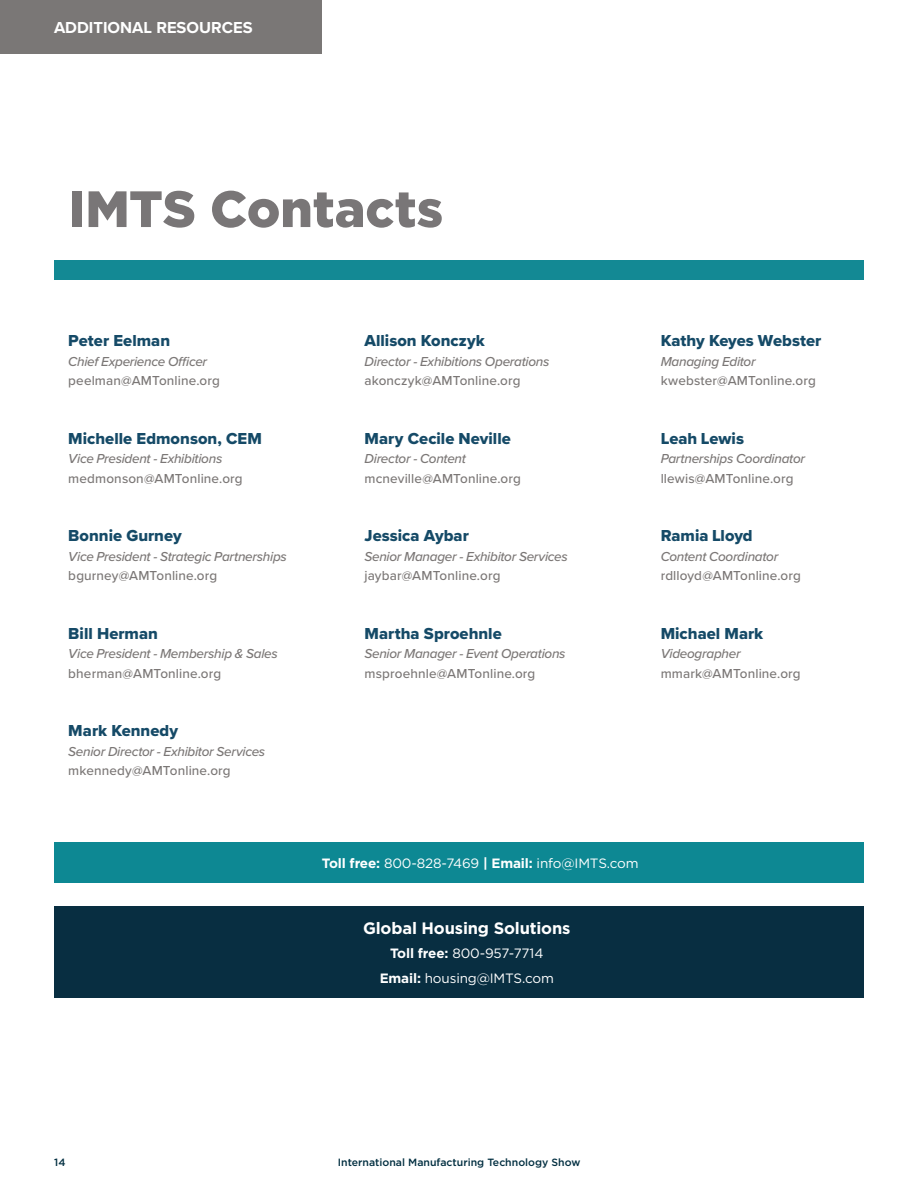
<style>
.page{position:relative;width:918px;height:1188px;background:#fff}
.page>*{position:absolute;margin:0;border:0;box-sizing:border-box;transform-origin:0 0}
.Subhead{font:900 51px "Gotham";color:#797677}
.t1{font:16.5px "Proxima Nova Extrabld";color:#154a67}
.Body{font:700 16.5px "Gotham";letter-spacing:-.01em;color:#fff}
.t2{font:700 16.5px "Proxima Nova";color:#fff}
.t3{font:italic 500 13.5px "Proxima Nova";letter-spacing:-.02em;color:#7b7776}
.t4{font:500 13.5px "Proxima Nova";letter-spacing:.01em;color:#7b7776}
.Body-2{font:13.5px "Gotham";letter-spacing:-.01em;color:#fff}
.t5{font:500 10.5px "Gotham";color:#002e40}
.s1{font-weight:700}
</style>
<div class="page">
<div style="left:54px;top:261px;width:810px;height:19px;background:#138994"></div>
<div style="left:54px;top:842px;width:810px;height:41px;background:#0d8893"></div>
<div style="left:54px;top:906px;width:810px;height:92px;background:#082e41"></div>
<div style="left:0;top:0;width:322px;height:54px;background:#7a7776"></div>
<p class="t2" style="left:54px;top:15px;width:200px">ADDITIONAL RESOURCES</p>
<p class="Subhead" style="left:68px;top:180px;width:376px">IMTS Contacts</p>
<p class="t1" style="left:68px;top:328px;width:103px">Peter Eelman</p>
<p class="t3" style="left:68px;top:351px;width:140px">Chief Experience Officer</p>
<p class="t4" style="left:68px;top:371px;width:153px">peelman@AMTonline.org</p>
<p class="t1" style="left:68px;top:426px;width:195px">Michelle Edmonson, CEM</p>
<p class="t3" style="left:68px;top:449px;width:155px">Vice President - Exhibitions</p>
<p class="t4" style="left:68px;top:468px;width:176px">medmonson@AMTonline.org</p>
<p class="t1" style="left:68px;top:523px;width:115px">Bonnie Gurney</p>
<p class="t3" style="left:68px;top:546px;width:220px">Vice President - Strategic Partnerships</p>
<p class="t4" style="left:68px;top:566px;width:150px">bgurney@AMTonline.org</p>
<p class="t1" style="left:68px;top:621px;width:91px">Bill Herman</p>
<p class="t3" style="left:68px;top:644px;width:211px">Vice President - Membership &amp; Sales</p>
<p class="t4" style="left:68px;top:663px;width:154px">bherman@AMTonline.org</p>
<p class="t1" style="left:68px;top:718px;width:111px">Mark Kennedy</p>
<p class="t3" style="left:68px;top:741px;width:198px">Senior Director - Exhibitor Services</p>
<p class="t4" style="left:68px;top:761px;width:164px">mkennedy@AMTonline.org</p>
<p class="t1" style="left:365px;top:328px;width:122px">Allison Konczyk</p>
<p class="t3" style="left:365px;top:351px;width:186px">Director - Exhibitions Operations</p>
<p class="t4" style="left:365px;top:371px;width:157px">akonczyk@AMTonline.org</p>
<p class="t1" style="left:365px;top:426px;width:148px">Mary Cecile Neville</p>
<p class="t3" style="left:365px;top:449px;width:103px">Director - Content</p>
<p class="t4" style="left:365px;top:468px;width:158px">mcneville@AMTonline.org</p>
<p class="t1" style="left:365px;top:523px;width:106px">Jessica Aybar</p>
<p class="t3" style="left:365px;top:546px;width:205px">Senior Manager - Exhibitor Services</p>
<p class="t4" style="left:365px;top:566px;width:137px">jaybar@AMTonline.org</p>
<p class="t1" style="left:365px;top:621px;width:139px">Martha Sproehnle</p>
<p class="t3" style="left:365px;top:644px;width:203px">Senior Manager - Event Operations</p>
<p class="t4" style="left:365px;top:663px;width:172px">msproehnle@AMTonline.org</p>
<p class="t1" style="left:661px;top:328px;width:162px">Kathy Keyes Webster</p>
<p class="t3" style="left:661px;top:351px;width:96px">Managing Editor</p>
<p class="t4" style="left:661px;top:371px;width:157px">kwebster@AMTonline.org</p>
<p class="t1" style="left:661px;top:426px;width:85px">Leah Lewis</p>
<p class="t3" style="left:661px;top:449px;width:146px">Partnerships Coordinator</p>
<p class="t4" style="left:661px;top:468px;width:134px">llewis@AMTonline.org</p>
<p class="t1" style="left:661px;top:523px;width:93px">Ramia Lloyd</p>
<p class="t3" style="left:661px;top:546px;width:119px">Content Coordinator</p>
<p class="t4" style="left:661px;top:566px;width:142px">rdlloyd@AMTonline.org</p>
<p class="t1" style="left:661px;top:621px;width:104px">Michael Mark</p>
<p class="t3" style="left:661px;top:644px;width:81px">Videographer</p>
<p class="t4" style="left:661px;top:663px;width:142px">mmark@AMTonline.org</p>
<p class="Body-2" style="left:322px;top:854px;width:318px"><span class="s1">Toll free:</span> 800-828-7469 <span class="s1">| Email:</span> info@IMTS.com</p>
<p class="Body" style="left:363px;top:918px;width:209px">Global Housing Solutions</p>
<p class="Body-2" style="left:390px;top:945px;width:155px"><span class="s1">Toll free:</span> 800-957-7714</p>
<p class="Body-2" style="left:380px;top:970px;width:176px"><span class="s1">Email:</span> housing@IMTS.com</p>
<p class="t5" style="left:54px;top:1156px;width:13px">14</p>
<p class="t5" style="left:338px;top:1156px;width:244px">International Manufacturing Technology Show</p>
</div>
